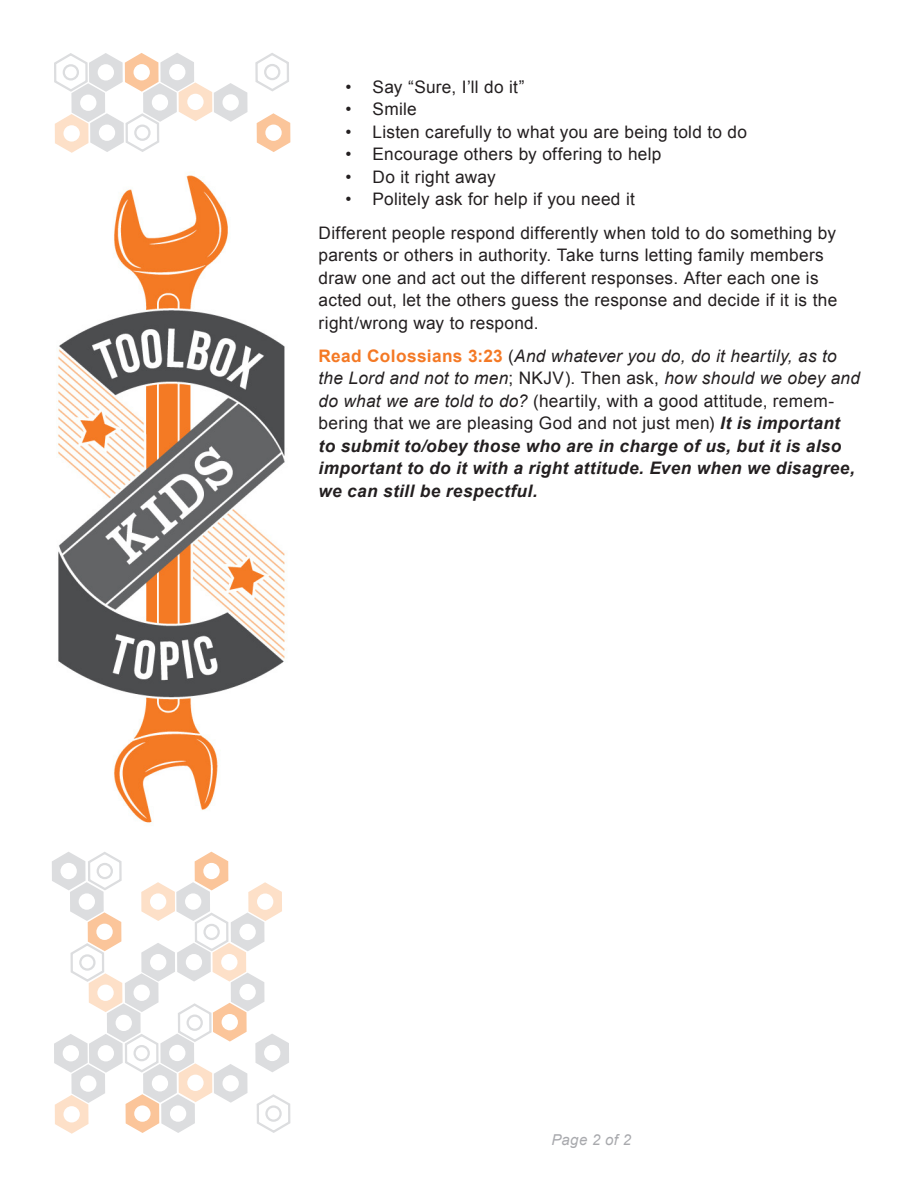
<style>
.page{position:relative;width:918px;height:1188px;background:#fff}
.page>*{position:absolute;margin:0;border:0;box-sizing:border-box;transform-origin:0 0}
.TBX_Main_Text{font:italic 700 17.25px/22.5px "Arial";letter-spacing:.02em;color:#231f20}
.TBX_Main_Text-2{font:17.25px/22.5px "Arial";letter-spacing:.015em;color:#231f20}
.TBX_Bullet_Points{font:17.25px "Arial";letter-spacing:.015em;color:#231f20}
.TBX_Main_Text-3{font:italic 15px "Arial";letter-spacing:.02em;color:#a8a9ad}
.s1{font-style:normal;color:#f47925}
.s2{font-weight:400;font-style:normal}
.s3{font-weight:400}
</style>
<div class="page">
<img style="left:58px;top:172px;width:227px;height:651px">
<svg style="left:257px;top:113px;width:33px;height:39px"></svg>
<svg style="left:54px;top:53px;width:194px;height:100px"></svg>
<svg style="left:255px;top:53px;width:34px;height:39px"></svg>
<svg style="left:52px;top:851px;width:239px;height:283px"></svg>
<p class="TBX_Bullet_Points" style="left:346px;top:76px;width:181px">• Say “Sure, I’ll do it”</p>
<p class="TBX_Bullet_Points" style="left:346px;top:98px;width:73px">• Smile</p>
<p class="TBX_Bullet_Points" style="left:346px;top:121px;width:403px">• Listen carefully to what you are being told to do</p>
<p class="TBX_Bullet_Points" style="left:346px;top:143px;width:317px">• Encourage others by offering to help</p>
<p class="TBX_Bullet_Points" style="left:346px;top:166px;width:152px">• Do it right away</p>
<p class="TBX_Bullet_Points" style="left:346px;top:188px;width:291px">• Politely ask for help if you need it</p>
<p class="TBX_Main_Text-2" style="left:319px;top:222px;width:520px">Different people respond differently when told to do something by parents or others in authority. Take turns letting family members draw one and act out the different responses. After each one is acted out, let the others guess the response and decide if it is the right/wrong way to respond.</p>
<p class="TBX_Main_Text" style="left:319px;top:345px;width:543px"><span class="s1">Read Colossians 3:23</span> <span class="s2">(</span><span class="s3">And whatever you do, do it heartily, as to the Lord and not to men</span><span class="s2">; NKJV). Then ask,</span> <span class="s3">how should we obey and do what we are told to do?</span> <span class="s2">(heartily, with a good attitude, remem&shy;bering that we are pleasing God and not just men)</span> It is important to submit to/obey those who are in charge of us, but it is also important to do it with a right attitude. Even when we disagree, we can still be respectful.</p>
<p class="TBX_Main_Text-3" style="left:551px;top:1130px;width:81px">Page 2 of 2</p>
</div>
